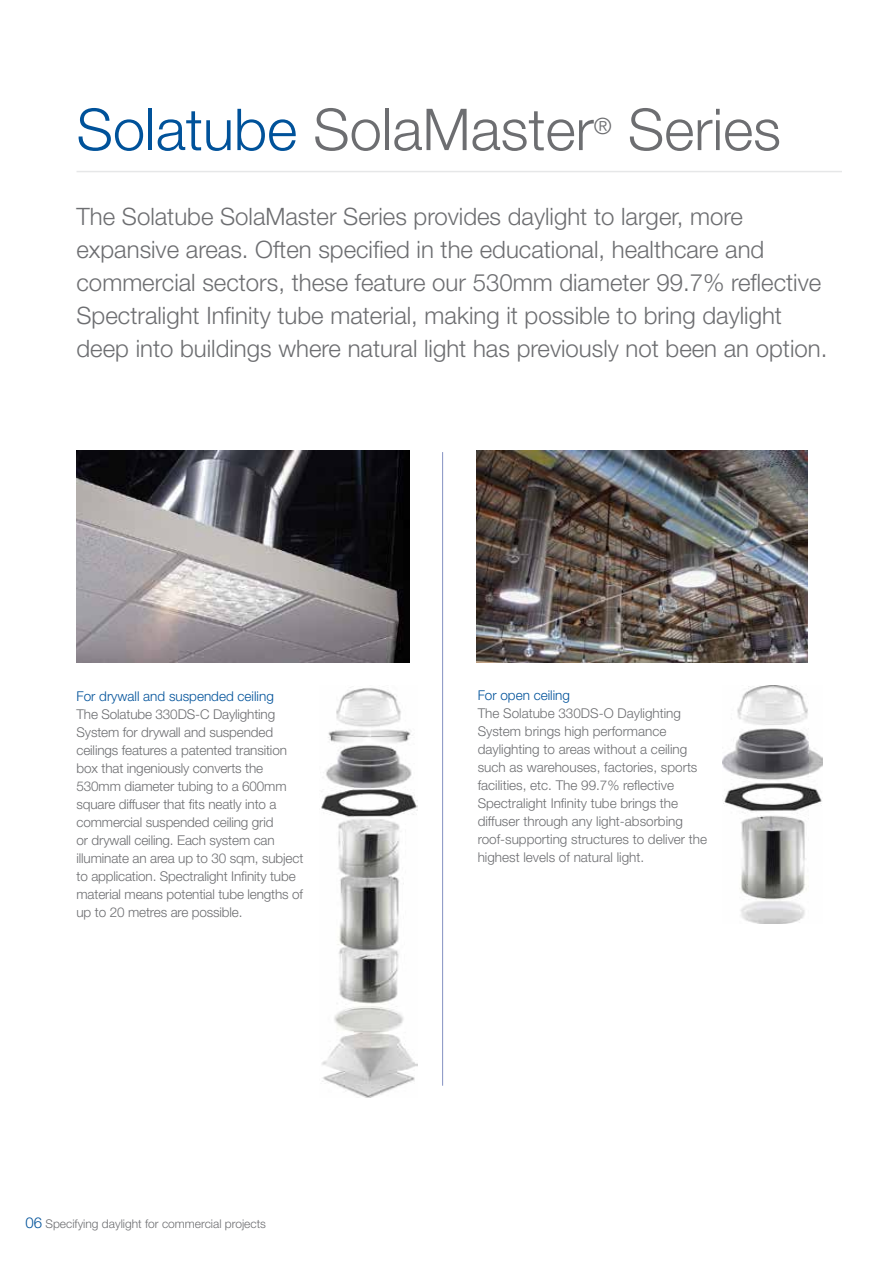
<style>
.page{position:relative;width:893px;height:1263px;background:#fff}
.page>*{position:absolute;margin:0;border:0;box-sizing:border-box;transform-origin:0 0}
.t1{font:300 57.75px "Helvetica Neue LT Std";color:#6d6e71}
.t2{font:300 24px/33px "Helvetica Neue LT Std";color:#6d6e71}
.t3{font:300 22.5px "Helvetica Neue LT Std";color:#6d6e71}
.t4{font:300 13.5px/18px "Helvetica Neue LT Std";letter-spacing:-.01em;color:#6d6e71}
.t5{font:300 13.5px "Helvetica Neue LT Std";color:#00529a}
.t6{font:300 12px "Helvetica Neue LT Std";color:#6d6e71}
.s1{color:#00529a}
.s2{font-size:15px;color:#00529a}
</style>
<div class="page">
<hr style="left:77px;top:171px;width:765px;height:1px;background:#e6e7e8">
<img style="left:321px;top:687px;width:96px;height:410px">
<hr style="left:442px;top:452px;width:1px;height:634px;background:#8492c2">
<img style="left:77px;top:451px;width:333px;height:211px">
<img style="left:476px;top:451px;width:332px;height:211px">
<img style="left:723px;top:686px;width:100px;height:238px">
<h1 class="t1" style="left:77px;top:94px;width:519px"><span class="s1">Solatube</span> SolaMaster</h1>
<h3 class="t3" style="left:594px;top:112px;width:19px">®</h3>
<h1 class="t1" style="left:628px;top:94px;width:155px">Series</h1>
<p class="t2" style="left:77px;top:199px;width:752px">The Solatube SolaMaster Series provides daylight to larger, more expansive areas. Often specified in the educational, healthcare and commercial sectors, these feature our 530mm diameter 99.7% reflective Spectralight Infinity tube material, making it possible to bring daylight deep into buildings where natural light has previously not been an option.</p>
<p class="t5" style="left:77px;top:688px;width:199px">For drywall and suspended ceiling</p>
<p class="t4" style="left:77px;top:705px;width:228px">The Solatube 330DS-C Daylighting System for drywall and suspended ceilings features a patented transition box that ingeniously converts the 530mm diameter tubing to a 600mm square diffuser that fits neatly into a commercial suspended ceiling grid<br>or drywall ceiling. Each system can illuminate an area up to 30 sqm, subject to application. Spectralight Infinity tube material means potential tube lengths of up to 20 metres are possible.</p>
<p class="t6" style="left:26px;top:1217px;width:242px"><span class="s2">06</span> Specifying daylight for commercial projects</p>
<p class="t5" style="left:478px;top:687px;width:94px">For open ceiling</p>
<p class="t4" style="left:478px;top:704px;width:231px">The Solatube 330DS-O Daylighting System brings high performance daylighting to areas without a ceiling such as warehouses, factories, sports facilities, etc. The 99.7% reflective Spectralight Infinity tube brings the diffuser through any light-absorbing roof-supporting structures to deliver the highest levels of natural light.</p>
</div>
